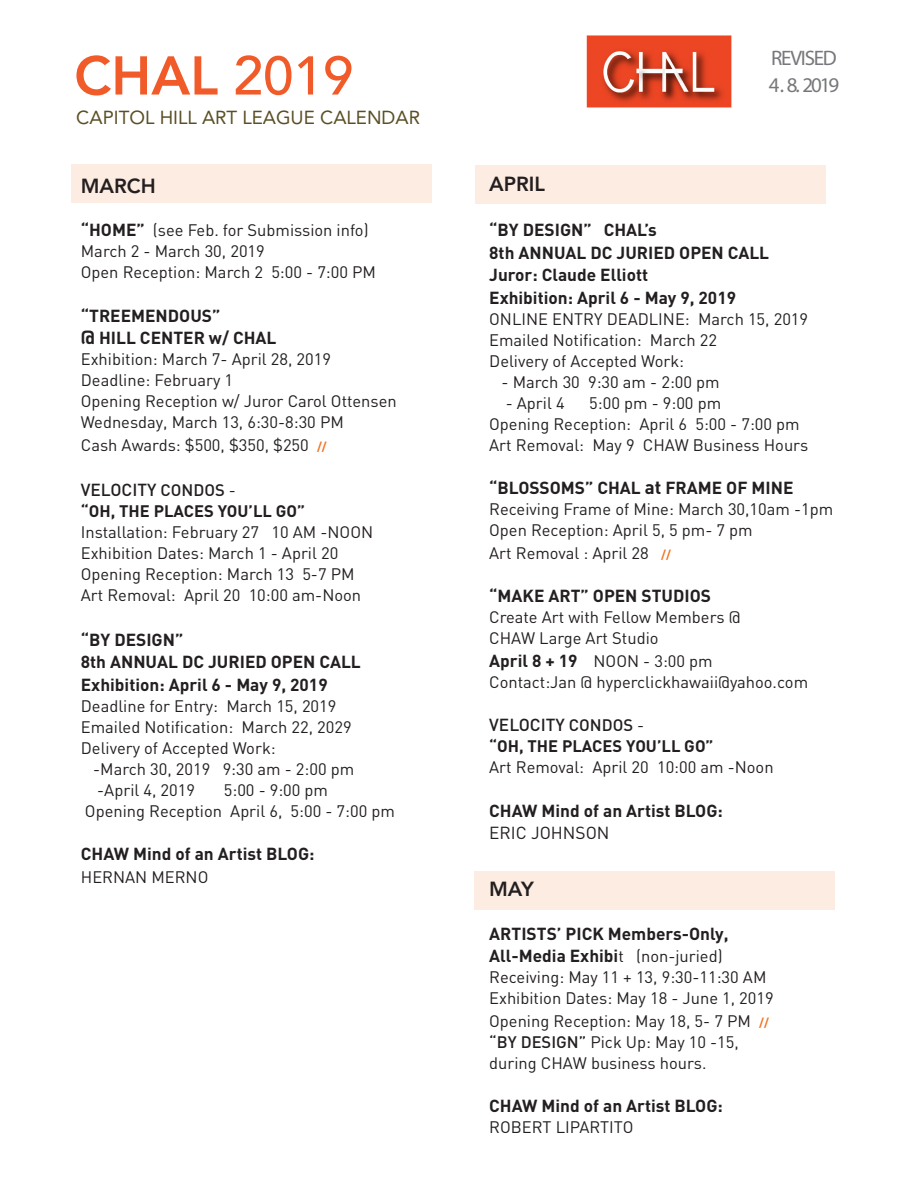
<style>
.page{position:relative;width:918px;height:1188px;background:#fff}
.page>*{position:absolute;margin:0;border:0;box-sizing:border-box;transform-origin:0 0}
.t1{font:800 54px "Avenir";color:#f15b2a}
.t2{font:21px "Myriad Pro";letter-spacing:-.06em;color:#76787b}
.t3{font:800 20.25px "Avenir";color:#231f20}
.t4{font:18.75px "Avenir";color:#5a4f25}
.t5{font:700 17.25px "DIN";color:#231f20}
.t6{font:500 17.25px "DIN";color:#231f20}
.t7{font:17.25px "DIN";color:#231f20}
.t8{font:16.5px "DIN";color:#231f20}
.t9{font:700 16.5px "DIN";color:#231f20}
.s1{font-weight:500}
.s2{font-weight:700;font-size:17.25px}
.s3{font-size:18.75px}
.s4{font-weight:700;font-size:12px;color:#f37121}
.s5{font-size:16.5px}
.s6{font-weight:400;font-size:16.5px}
</style>
<div class="page">
<div style="left:474px;top:871px;width:361px;height:39px;background:#fdece1"></div>
<div style="left:71px;top:164px;width:361px;height:38px;background:#fdece1"></div>
<div style="left:476px;top:165px;width:350px;height:39px;background:#fdece1"></div>
<img style="left:586px;top:35px;width:146px;height:73px">
<p class="t1" style="left:74px;top:44px;width:281px">CHAL <span class="s1">2019</span></p>
<p class="t4" style="left:76px;top:106px;width:345px">CAPITOL HILL ART LEAGUE CALENDAR</p>
<p class="t3" style="left:81px;top:174px;width:77px">MARCH</p>
<p class="t8" style="left:81px;top:220px;width:289px"><span class="s2">“HOME”</span> (see Feb. for Submission info)</p>
<p class="t8" style="left:81px;top:241px;width:185px">March 2 - March 30, 2019</p>
<p class="t8" style="left:81px;top:262px;width:297px">Open Reception: March 2 5:00 - 7:00 PM</p>
<p class="t5" style="left:81px;top:304px;width:141px">“TREEMENDOUS”</p>
<p class="t5" style="left:81px;top:327px;width:197px"><span class="s3">@</span> HILL CENTER w/ CHAL</p>
<p class="t8" style="left:81px;top:349px;width:252px">Exhibition: March 7- April 28, 2019</p>
<p class="t8" style="left:81px;top:370px;width:154px">Deadline: February 1</p>
<p class="t8" style="left:81px;top:391px;width:317px">Opening Reception w/ Juror Carol Ottensen</p>
<p class="t8" style="left:81px;top:412px;width:265px">Wednesday, March 13, 6:30-8:30 PM</p>
<p class="t8" style="left:81px;top:434px;width:247px">Cash Awards: $500, $350, $250 <span class="s4">//</span></p>
<p class="t6" style="left:81px;top:478px;width:157px">VELOCITY <span class="s5">CONDOS</span> <span class="s6">-</span></p>
<p class="t9" style="left:81px;top:500px;width:226px">“OH, THE PLACES YOU’LL GO”</p>
<p class="t8" style="left:81px;top:521px;width:294px">Installation: February 27 10 AM -NOON</p>
<p class="t8" style="left:81px;top:542px;width:259px">Exhibition Dates: March 1 - April 20</p>
<p class="t8" style="left:81px;top:563px;width:275px">Opening Reception: March 13 5-7 PM</p>
<p class="t8" style="left:81px;top:584px;width:282px">Art Removal: April 20 10:00 am-Noon</p>
<p class="t5" style="left:81px;top:628px;width:104px">“BY DESIGN”</p>
<p class="t5" style="left:81px;top:651px;width:282px">8th ANNUAL DC JURIED OPEN CALL</p>
<p class="t5" style="left:81px;top:673px;width:248px">Exhibition: April 6 - May 9, 2019</p>
<p class="t8" style="left:81px;top:695px;width:257px">Deadline for Entry: March 15, 2019</p>
<p class="t8" style="left:81px;top:716px;width:272px">Emailed Notification: March 22, 2029</p>
<p class="t8" style="left:81px;top:737px;width:196px">Delivery of Accepted Work:</p>
<p class="t8" style="left:93px;top:758px;width:263px">-March 30, 2019 9:30 am - 2:00 pm</p>
<p class="t8" style="left:97px;top:779px;width:99px">-April 4, 2019</p>
<p class="t8" style="left:224px;top:779px;width:106px">5:00 - 9:00 pm</p>
<p class="t8" style="left:85px;top:800px;width:311px">Opening Reception April 6, 5:00 - 7:00 pm</p>
<p class="t5" style="left:81px;top:843px;width:235px">CHAW Mind of an Artist BLOG:</p>
<p class="t8" style="left:81px;top:866px;width:129px">HERNAN MERNO</p>
<p class="t2" style="left:771px;top:45px;width:67px">REVISED</p>
<p class="t2" style="left:769px;top:72px;width:72px">4 . 8. 2019</p>
<p class="t3" style="left:489px;top:172px;width:57px">APRIL</p>
<p class="t5" style="left:489px;top:219px;width:169px">“BY DESIGN” CHAL’s</p>
<p class="t5" style="left:489px;top:241px;width:282px">8th ANNUAL DC JURIED OPEN CALL</p>
<p class="t5" style="left:489px;top:264px;width:160px">Juror: Claude Elliott</p>
<p class="t5" style="left:489px;top:286px;width:248px">Exhibition: April 6 - May 9, 2019</p>
<p class="t8" style="left:489px;top:308px;width:320px">ONLINE ENTRY DEADLINE: March 15, 2019</p>
<p class="t8" style="left:489px;top:329px;width:229px">Emailed Notification: March 22</p>
<p class="t8" style="left:489px;top:350px;width:196px">Delivery of Accepted Work:</p>
<p class="t8" style="left:502px;top:371px;width:220px">- March 30 9:30 am - 2:00 pm</p>
<p class="t8" style="left:506px;top:392px;width:60px">- April 4</p>
<p class="t8" style="left:589px;top:392px;width:133px">5:00 pm - 9:00 pm</p>
<p class="t8" style="left:489px;top:413px;width:312px">Opening Reception: April 6 5:00 - 7:00 pm</p>
<p class="t8" style="left:489px;top:434px;width:321px">Art Removal: May 9 CHAW Business Hours</p>
<p class="t5" style="left:489px;top:477px;width:306px">“BLOSSOMS” CHAL <span class="s3">at</span> FRAME OF MINE</p>
<p class="t8" style="left:489px;top:499px;width:346px">Receiving Frame of Mine: March 30,10am -1pm</p>
<p class="t8" style="left:489px;top:520px;width:265px">Open Reception: April 5, 5 pm- 7 pm</p>
<p class="t8" style="left:489px;top:542px;width:183px">Art Removal : April 28 <span class="s4">//</span></p>
<p class="t5" style="left:489px;top:585px;width:223px">“MAKE ART” OPEN STUDIOS</p>
<p class="t8" style="left:489px;top:607px;width:253px">Create Art with Fellow Members @</p>
<p class="t8" style="left:489px;top:628px;width:171px">CHAW Large Art Studio</p>
<p class="t8" style="left:489px;top:650px;width:225px"><span class="s2">April 8 + 19</span> NOON - 3:00 pm</p>
<p class="t8" style="left:489px;top:671px;width:320px">Contact:Jan @ hyperclickhawaii@yahoo.com</p>
<p class="t6" style="left:489px;top:714px;width:157px">VELOCITY <span class="s5">CONDOS</span> <span class="s6">-</span></p>
<p class="t9" style="left:489px;top:735px;width:226px">“OH, THE PLACES YOU’LL GO”</p>
<p class="t8" style="left:489px;top:757px;width:286px">Art Removal: April 20 10:00 am -Noon</p>
<p class="t5" style="left:489px;top:799px;width:235px">CHAW Mind of an Artist BLOG:</p>
<p class="t7" style="left:489px;top:822px;width:122px">ERIC JOHNSON</p>
<p class="t3" style="left:489px;top:877px;width:46px">MAY</p>
<p class="t5" style="left:489px;top:922px;width:241px">ARTISTS’ PICK Members-Only,</p>
<p class="t5" style="left:489px;top:945px;width:235px">All-Media Exhibi<span class="s6">t (non-juried)</span></p>
<p class="t8" style="left:489px;top:967px;width:279px">Receiving: May 11 + 13, 9:30-11:30 AM</p>
<p class="t8" style="left:489px;top:988px;width:286px">Exhibition Dates: May 18 - June 1, 2019</p>
<p class="t8" style="left:489px;top:1010px;width:281px">Opening Reception: May 18, 5- 7 PM <span class="s4">//</span></p>
<p class="t8" style="left:489px;top:1031px;width:251px"><span class="s1">“BY DESIGN”</span> Pick Up: May 10 -15,</p>
<p class="t8" style="left:489px;top:1052px;width:219px">during CHAW business hours.</p>
<p class="t5" style="left:489px;top:1095px;width:235px">CHAW Mind of an Artist BLOG:</p>
<p class="t8" style="left:489px;top:1117px;width:146px">ROBERT LIPARTITO</p>
</div>
